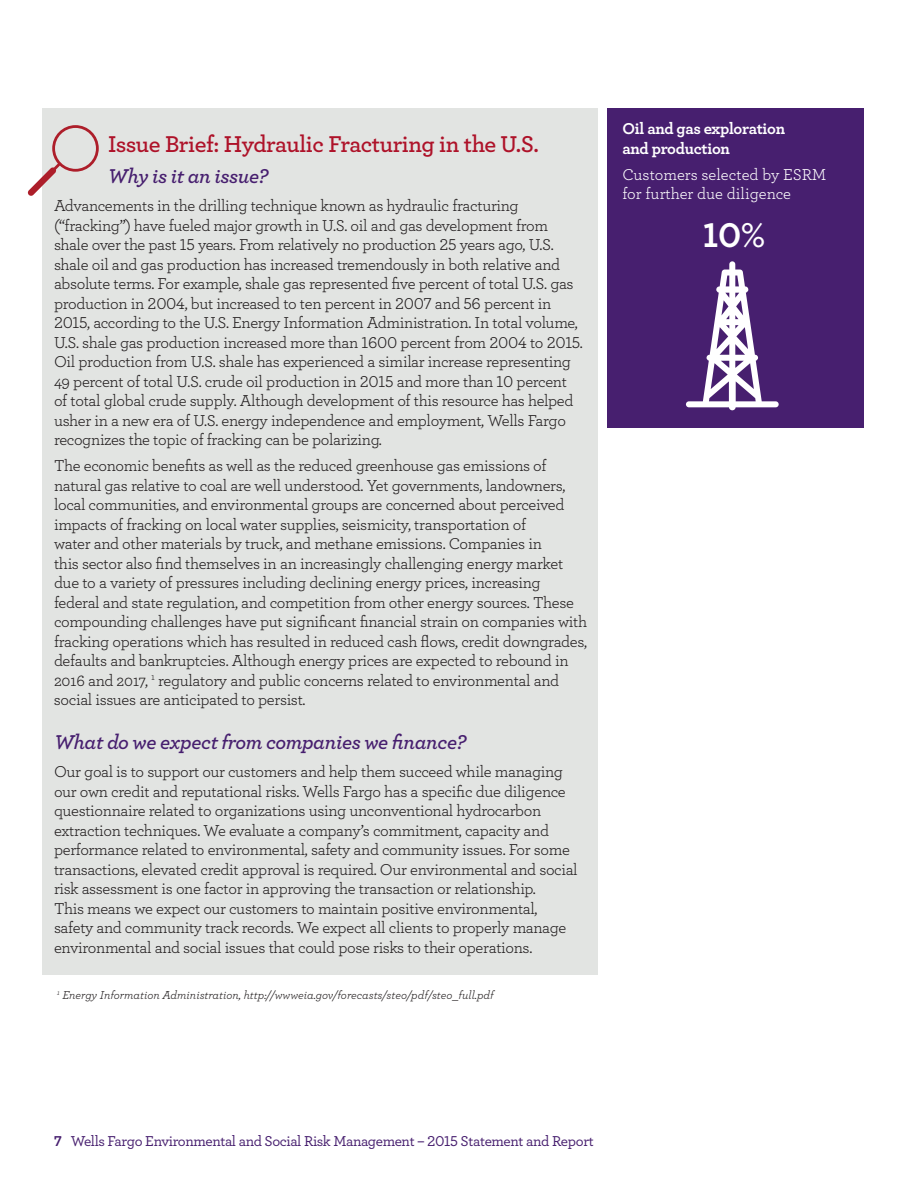
<style>
.page{position:relative;width:918px;height:1188px;background:#fff}
.page>*{position:absolute;margin:0;border:0;box-sizing:border-box;transform-origin:0 0}
.t1{font:700 36px "Archer";color:#fff}
.t2{font:600 24px "Archer";letter-spacing:-.02em;color:#ae1229}
.t3{font:italic 600 21px "Archer";letter-spacing:-.02em;color:#471f6f}
.t4{font:16.5px/19.5px "Archer";letter-spacing:-.02em;color:#231f20}
.t5{font:16.5px/19.5px "Archer";color:#fff}
.t6{font:700 16.5px/19.5px "Archer";letter-spacing:-.02em;color:#fff}
.t7{font:500 15px "Archer";letter-spacing:-.025em;color:#471f6f}
.t8{font:italic 12px "Archer";color:#231f20}
.s1{font-weight:700}
</style>
<div class="page">
<div style="left:42px;top:108px;width:555px;height:866px;background:#e2e4e2"></div>
<svg style="left:28px;top:125px;width:71px;height:71px"></svg>
<div style="left:608px;top:108px;width:256px;height:320px;background:#471f6f"></div>
<svg style="left:686px;top:261px;width:93px;height:149px"></svg>
<h5 class="t2" style="left:108px;top:126px;width:432px">Issue Brief: Hydraulic Fracturing in the U.S.</h5>
<h6 class="t3" style="left:108px;top:160px;width:162px">Why is it an issue?</h6>
<p class="t4" style="left:54px;top:195px;width:530px">Advancements in the drilling technique known as hydraulic fracturing (“fracking”) have fueled major growth in U.S. oil and gas development from shale over the past 15 years. From relatively no production 25 years ago, U.S. shale oil and gas production has increased tremendously in both relative and absolute terms. For example, shale gas represented five percent of total U.S. gas production in 2004, but increased to ten percent in 2007 and 56 percent in 2015, according to the U.S. Energy Information Administration. In total volume, U.S. shale gas production increased more than 1600 percent from 2004 to 2015.<br>Oil production from U.S. shale has experienced a similar increase representing 49 percent of total U.S. crude oil production in 2015 and more than 10 percent of total global crude supply. Although development of this resource has helped usher in a new era of U.S. energy independence and employment, Wells Fargo recognizes the topic of fracking can be polarizing.</p>
<p class="t4" style="left:54px;top:455px;width:535px">The economic benefits as well as the reduced greenhouse gas emissions of natural gas relative to coal are well understood. Yet governments, landowners, local communities, and environmental groups are concerned about perceived impacts of fracking on local water supplies, seismicity, transportation of<br>water and other materials by truck, and methane emissions. Companies in<br>this sector also find themselves in an increasingly challenging energy market due to a variety of pressures including declining energy prices, increasing federal and state regulation, and competition from other energy sources. These compounding challenges have put significant financial strain on companies with fracking operations which has resulted in reduced cash flows, credit downgrades, defaults and bankruptcies. Although energy prices are expected to rebound in 2016 and 2017, <sup>1</sup> regulatory and public concerns related to environmental and social issues are anticipated to persist.</p>
<h6 class="t3" style="left:54px;top:726px;width:414px">What do we expect from companies we finance?</h6>
<p class="t4" style="left:54px;top:761px;width:525px">Our goal is to support our customers and help them succeed while managing our own credit and reputational risks. Wells Fargo has a specific due diligence questionnaire related to organizations using unconventional hydrocarbon extraction techniques. We evaluate a company’s commitment, capacity and performance related to environmental, safety and community issues. For some transactions, elevated credit approval is required. Our environmental and social risk assessment is one factor in approving the transaction or relationship.<br>This means we expect our customers to maintain positive environmental, safety and community track records. We expect all clients to properly manage environmental and social issues that could pose risks to their operations.</p>
<p class="t8" style="left:57px;top:986px;width:438px"><sup>1</sup> Energy Information Administration, http://wwweia.gov/forecasts/steo/pdf/steo_full.pdf</p>
<p class="t6" style="left:622px;top:118px;width:164px">Oil and gas exploration and production</p>
<p class="t5" style="left:622px;top:164px;width:206px">Customers selected by ESRM for further due diligence</p>
<p class="t1" style="left:703px;top:207px;width:64px">10%</p>
<p class="t7" style="left:54px;top:1130px;width:541px"><span class="s1">7</span> Wells Fargo Environmental and Social Risk Management – 2015 Statement and Report</p>
</div>
